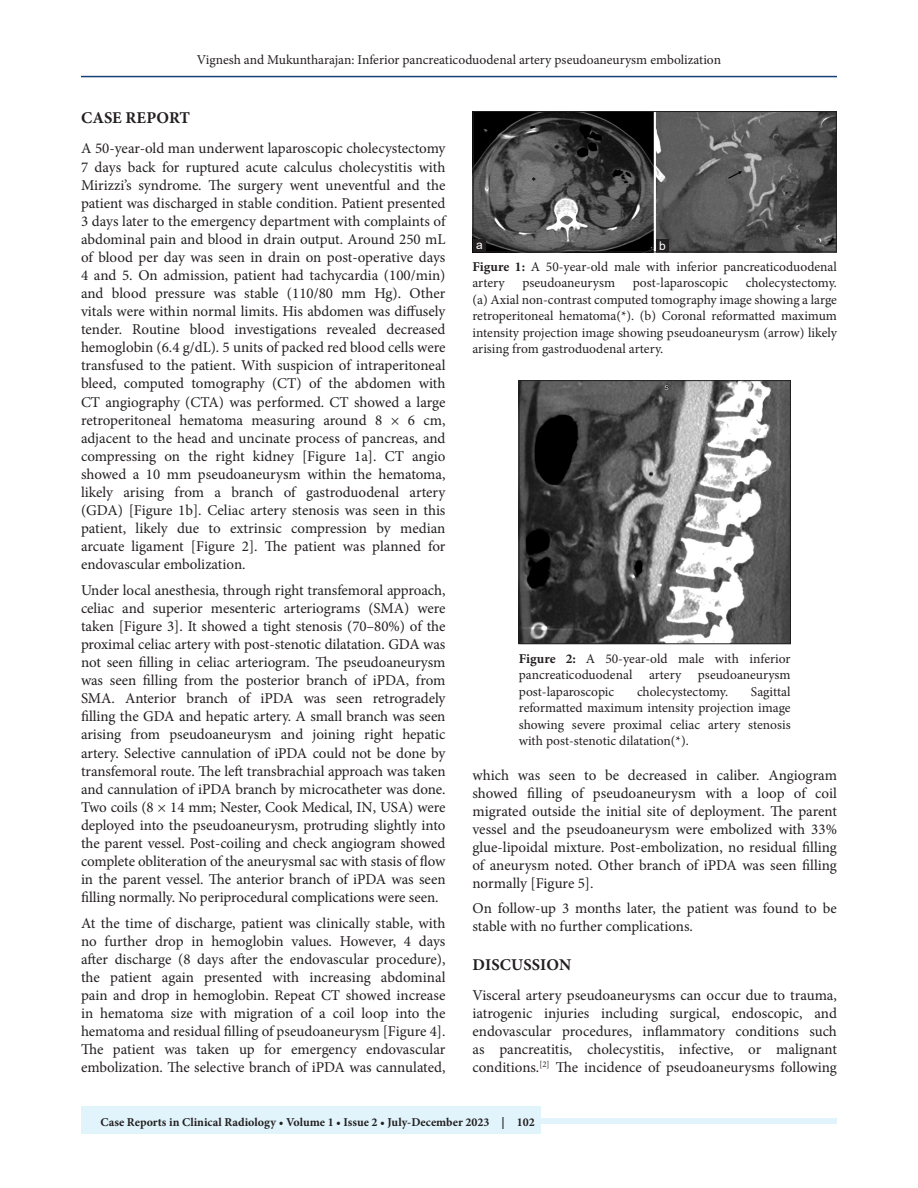
<style>
.page{position:relative;width:918px;height:1188px;background:#fff}
.page>*{position:absolute;margin:0;border:0;box-sizing:border-box;transform-origin:0 0}
.t1{font:700 16.5px "Minion Pro";letter-spacing:.01em;color:#231f20}
.TX{font:15px/18.1px "Minion Pro";color:#231f20;text-align:justify}
.FGC{font:13.5px/16.5px "Minion Pro";color:#231f20;text-align:justify}
.JF{font:700 12px "Minion Pro";color:#231f20}
.LABEL{font:12px "Arial";color:#fff}
.s1{font-weight:700}
</style>
<div class="page">
<img style="left:521px;top:382px;width:268px;height:260px">
<div style="left:519px;top:380px;width:272px;height:264px;border:1px solid #231f20"></div>
<hr style="left:81px;top:76px;width:756px;height:1px;background:#164077">
<div style="left:81px;top:1119px;width:756px;height:5px;background:#e1f4fc"></div>
<div style="left:81px;top:1106px;width:460px;height:28px;background:#e1f4fc"></div>
<img style="left:475px;top:113px;width:360px;height:137px">
<div style="left:473px;top:111px;width:364px;height:141px;border:1px solid #231f20"></div>
<div style="left:656px;top:239px;width:13px;height:13px;background:#231f20"></div>
<div style="left:473px;top:239px;width:13px;height:13px;background:#231f20"></div>
<p class="FGC" style="left:197px;top:51px;width:526px">Vignesh and Mukuntharajan: Inferior pancreaticoduodenal artery pseudoaneurysm embolization</p>
<h1 class="t1" style="left:81px;top:106px;width:111px">CASE REPORT</h1>
<p class="TX" style="left:81px;top:140px;width:366px">A 50-year-old man underwent laparoscopic cholecystectomy 7 days back for ruptured acute calculus cholecystitis with Mirizzi’s syndrome. The surgery went uneventful and the patient was discharged in stable condition. Patient presented 3 days later to the emergency department with complaints of abdominal pain and blood in drain output. Around 250 mL of blood per day was seen in drain on post-operative days 4 and 5. On admission, patient had tachycardia (100/min) and blood pressure was stable (110/80 mm Hg). Other vitals were within normal limits. His abdomen was diffusely tender. Routine blood investigations revealed decreased hemoglobin (6.4 g/dL). 5 units of packed red blood cells were transfused to the patient. With suspicion of intraperitoneal bleed, computed tomography (CT) of the abdomen with CT angiography (CTA) was performed. CT showed a large retroperitoneal hematoma measuring around 8 × 6 cm, adjacent to the head and uncinate process of pancreas, and compressing on the right kidney [Figure 1a]. CT angio showed a 10 mm pseudoaneurysm within the hematoma, likely arising from a branch of gastroduodenal artery (GDA) [Figure 1b]. Celiac artery stenosis was seen in this patient, likely due to extrinsic compression by median arcuate ligament [Figure 2]. The patient was planned for endovascular embolization.</p>
<p class="TX" style="left:81px;top:581px;width:366px">Under local anesthesia, through right transfemoral approach, celiac and superior mesenteric arteriograms (SMA) were taken [Figure 3]. It showed a tight stenosis (70–80%) of the proximal celiac artery with post-stenotic dilatation. GDA was not seen filling in celiac arteriogram. The pseudoaneurysm was seen filling from the posterior branch of iPDA, from SMA. Anterior branch of iPDA was seen retrogradely filling the GDA and hepatic artery. A small branch was seen arising from pseudoaneurysm and joining right hepatic artery. Selective cannulation of iPDA could not be done by transfemoral route. The left transbrachial approach was taken and cannulation of iPDA branch by microcatheter was done.<br>Two coils (8 × 14 mm; Nester, Cook Medical, IN, USA) were deployed into the pseudoaneurysm, protruding slightly into the parent vessel. Post-coiling and check angiogram showed complete obliteration of the aneurysmal sac with stasis of flow in the parent vessel. The anterior branch of iPDA was seen filling normally. No periprocedural complications were seen.</p>
<p class="TX" style="left:81px;top:914px;width:366px">At the time of discharge, patient was clinically stable, with no further drop in hemoglobin values. However, 4 days after discharge (8 days after the endovascular procedure), the patient again presented with increasing abdominal pain and drop in hemoglobin. Repeat CT showed increase in hematoma size with migration of a coil loop into the hematoma and residual filling of pseudoaneurysm [Figure 4].<br>The patient was taken up for emergency endovascular embolization. The selective branch of iPDA was cannulated,</p>
<p class="LABEL" style="left:476px;top:236px;width:8px">a</p>
<p class="LABEL" style="left:659px;top:237px;width:8px">b</p>
<p class="FGC" style="left:472px;top:258px;width:366px"><span class="s1">Figure 1:</span> A 50-year-old male with inferior pancreaticoduodenal artery</p>
<p class="FGC" style="left:472px;top:275px;width:366px;text-indent:273px">cholecystectomy. (a) Axial non-contrast computed tomography image showing a large retroperitoneal hematoma(*). (b) Coronal reformatted maximum intensity projection image showing pseudoaneurysm (arrow) likely arising from gastroduodenal artery.</p>
<p class="FGC" style="left:522px;top:275px;width:94px">pseudoaneurysm</p>
<p class="FGC" style="left:633px;top:275px;width:97px">post-laparoscopic</p>
<p class="FGC" style="left:519px;top:650px;width:273px"><span class="s1">Figure 2:</span> A 50-year-old male with inferior pancreaticoduodenal artery pseudoaneurysm post-laparoscopic</p>
<p class="FGC" style="left:519px;top:683px;width:273px;text-indent:232px">Sagittal reformatted maximum intensity projection image showing severe proximal celiac artery stenosis with post-stenotic dilatation(*).</p>
<p class="FGC" style="left:637px;top:683px;width:93px">cholecystectomy.</p>
<p class="TX" style="left:472px;top:766px;width:366px">which was seen to be decreased in caliber. Angiogram showed filling of pseudoaneurysm with a loop of coil migrated outside the initial site of deployment. The parent vessel and the pseudoaneurysm were embolized with 33% glue-lipoidal mixture. Post-embolization, no residual filling of aneurysm noted. Other branch of iPDA was seen filling normally [Figure 5].</p>
<p class="TX" style="left:472px;top:900px;width:366px">On follow-up 3 months later, the patient was found to be stable with no further complications.</p>
<h1 class="t1" style="left:473px;top:953px;width:100px">DISCUSSION</h1>
<p class="TX" style="left:472px;top:987px;width:366px">Visceral artery pseudoaneurysms can occur due to trauma, iatrogenic injuries including surgical, endoscopic, and endovascular procedures, inflammatory conditions such as pancreatitis, cholecystitis, infective, or malignant conditions.<sup>[2]</sup> The incidence of pseudoaneurysms following</p>
<p class="JF" style="left:100px;top:1113px;width:436px">Case Reports in Clinical Radiology • Volume 1 • Issue 2 • July-December 2023 | 102</p>
</div>
